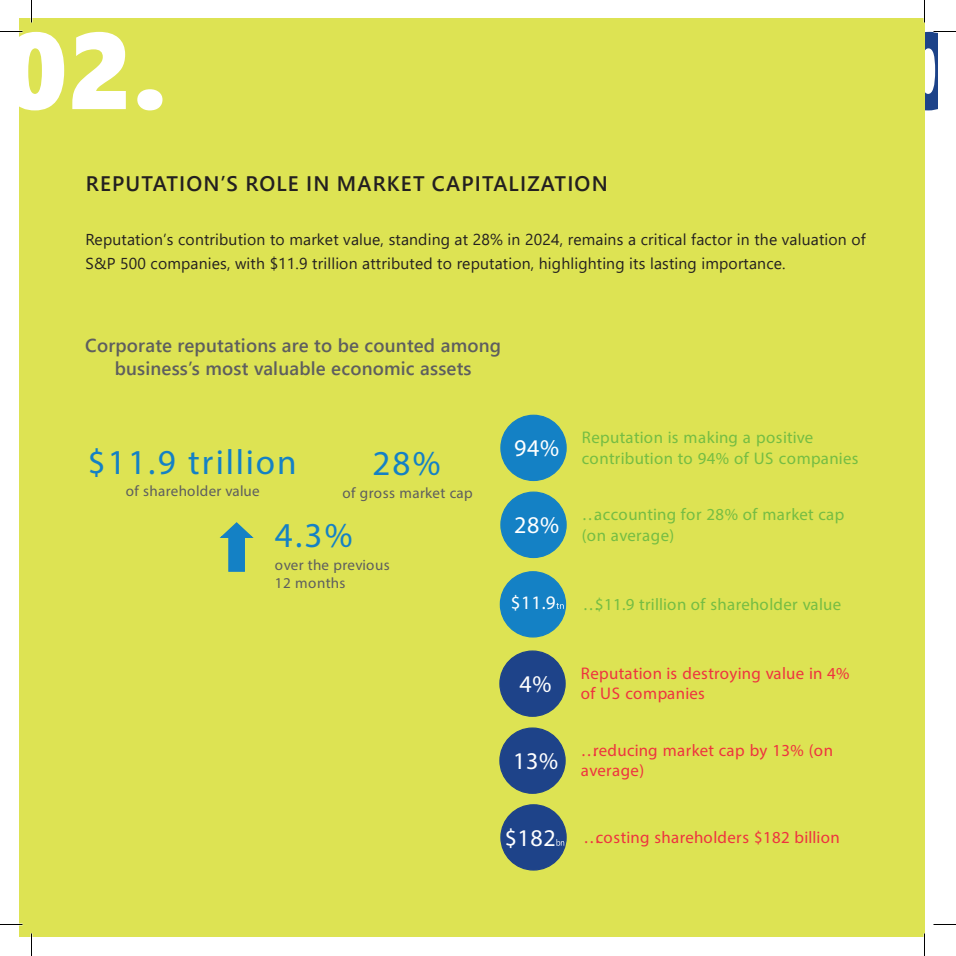
<style>
.page{position:relative;width:956px;height:956px;background:#fff}
.page>*{position:absolute;margin:0;border:0;box-sizing:border-box;transform-origin:0 0}
.t1{font:108.45px "Segoe UI Black";color:#fff}
.t2{font:108.45px "Segoe UI Black";color:#1d4389}
.t3{font:35.1px "Myriad Pro";letter-spacing:.06em;color:#1481c5}
.t4{font:24px "Myriad Pro";color:#fff}
.t5{font:600 21px "Segoe UI";letter-spacing:.055em;color:#231f20}
.t6{font:19.2px "Myriad Pro";color:#fff}
.t7{font:600 18.6px/22.4px "Segoe UI";letter-spacing:.01em;color:#5e5e5f;text-align:center}
.t8{font:16.8px/20.1px "Myriad Pro";letter-spacing:.02em;color:#75bd43}
.t9{font:16.8px/20.1px "Myriad Pro";letter-spacing:.02em;color:#ee333f}
.t10{font:15.75px/24px "Segoe UI";letter-spacing:.01em;color:#231f20}
.t11{font:15px/18px "Myriad Pro";letter-spacing:.02em;color:#5d5e5f}
.s1{font-size:24px;color:#fff}
</style>
<div class="page">
<div style="left:19px;top:19px;width:905px;height:918px;background:#dde353"></div>
<svg style="left:219px;top:522px;width:35px;height:50px"></svg>
<div style="left:501px;top:415px;width:65px;height:65px;background:#1481c5;border-radius:50%"></div>
<div style="left:500px;top:415px;width:67px;height:66px;border:1px solid #1481c5;border-radius:50%"></div>
<div style="left:501px;top:492px;width:65px;height:65px;background:#1481c5;border-radius:50%"></div>
<div style="left:500px;top:492px;width:67px;height:66px;border:1px solid #1481c5;border-radius:50%"></div>
<div style="left:500px;top:572px;width:66px;height:65px;background:#1481c5;border-radius:50%"></div>
<div style="left:500px;top:571px;width:66px;height:66px;border:1px solid #1481c5;border-radius:50%"></div>
<div style="left:500px;top:651px;width:65px;height:65px;background:#1e4389;border-radius:50%"></div>
<div style="left:499px;top:650px;width:67px;height:67px;border:1px solid #1e4389;border-radius:50%"></div>
<div style="left:500px;top:728px;width:65px;height:65px;background:#1e4389;border-radius:50%"></div>
<div style="left:499px;top:727px;width:67px;height:67px;border:1px solid #1e4389;border-radius:50%"></div>
<div style="left:501px;top:805px;width:65px;height:65px;background:#1e4389;border-radius:50%"></div>
<div style="left:500px;top:804px;width:67px;height:66px;border:1px solid #1e4389;border-radius:50%"></div>
<svg style="left:556px;top:839px;width:8px;height:7px"></svg>
<svg style="left:556px;top:603px;width:8px;height:6px"></svg>
<hr style="left:0;top:923px;width:22px;height:2px;background:#fff">
<hr style="left:923px;top:0;width:2px;height:23px;background:#fff">
<hr style="left:923px;top:933px;width:2px;height:23px;background:#fff">
<svg style="left:0;top:31px;width:22px;height:1px"></svg>
<svg style="left:933px;top:31px;width:23px;height:1px"></svg>
<svg style="left:0;top:924px;width:22px;height:1px"></svg>
<svg style="left:933px;top:924px;width:23px;height:1px"></svg>
<svg style="left:31px;top:0;width:1px;height:23px"></svg>
<svg style="left:31px;top:933px;width:1px;height:23px"></svg>
<svg style="left:924px;top:0;width:1px;height:23px"></svg>
<svg style="left:924px;top:933px;width:1px;height:23px"></svg>
<h1 class="t1" style="left:3px;top:-8px;width:166px">02.</h1>
<h1 class="t2" style="left:896px;top:-8px;width:66px">0</h1>
<h3 class="t5" style="left:86px;top:164px;width:523px">REPUTATION’S ROLE IN MARKET CAPITALIZATION</h3>
<p class="t10" style="left:86px;top:226px;width:782px">Reputation’s contribution to market value, standing at 28% in 2024, remains a critical factor in the valuation of<br>S&amp;P 500 companies, with $11.9 trillion attributed to reputation, highlighting its lasting importance.</p>
<p class="t7" style="left:85px;top:333px;width:417px">Corporate reputations are to be counted among business’s most valuable economic assets</p>
<h2 class="t3" style="left:88px;top:440px;width:210px">$11.9 trillion</h2>
<p class="t11" style="left:126px;top:482px;width:135px">of shareholder value</p>
<h2 class="t3" style="left:372px;top:442px;width:70px">28%</h2>
<p class="t11" style="left:342px;top:484px;width:132px">of gross market cap</p>
<h2 class="t3" style="left:275px;top:514px;width:79px">4.3%</h2>
<p class="t11" style="left:275px;top:555px;width:116px">over the previous<br>12 months</p>
<h3 class="t4" style="left:514px;top:433px;width:46px">94%</h3>
<p class="t8" style="left:582px;top:427px;width:278px">Reputation is making a positive contribution to 94% of US companies</p>
<h3 class="t4" style="left:514px;top:510px;width:46px">28%</h3>
<p class="t8" style="left:582px;top:504px;width:264px">…accounting for 28% of market cap (on average)</p>
<p class="t6" style="left:511px;top:591px;width:47px">$11.9</p>
<p class="t8" style="left:583px;top:594px;width:260px">…$11.9 trillion of shareholder value</p>
<h3 class="t4" style="left:520px;top:669px;width:33px">4%</h3>
<p class="t9" style="left:581px;top:663px;width:270px">Reputation is destroying value in 4% of US companies</p>
<h3 class="t4" style="left:513px;top:746px;width:46px">13%</h3>
<p class="t9" style="left:581px;top:740px;width:254px">…reducing market cap by 13% (on average)</p>
<p class="t9" style="left:505px;top:827px;width:337px"><span class="s1">$182</span> …costing shareholders $182 billion</p>
</div>
